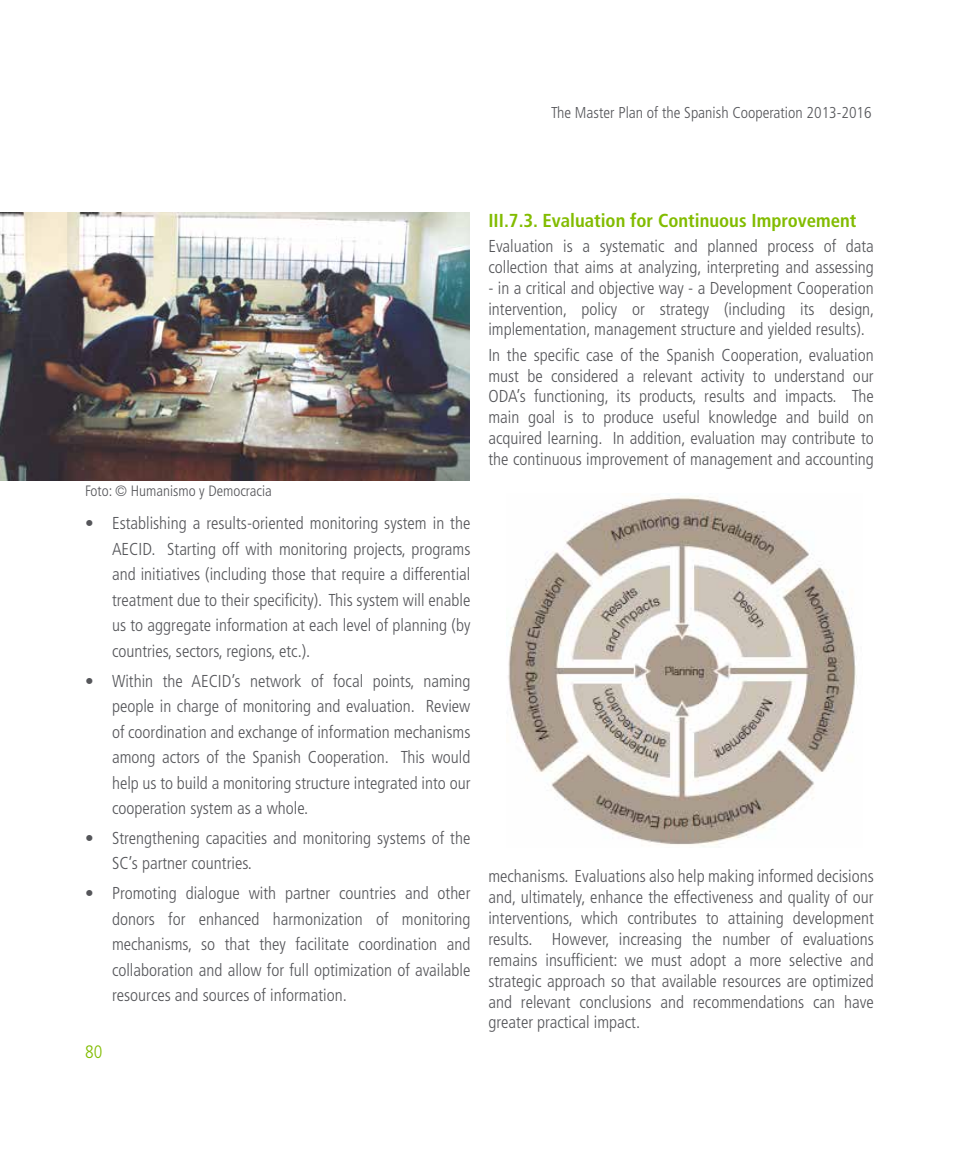
<style>
.page{position:relative;width:978px;height:1149px;background:#fff}
.page>*{position:absolute;margin:0;border:0;box-sizing:border-box;transform-origin:0 0}
.t1{font:700 condensed 18.75px "Frutiger";color:#82bc00}
.t2{font:300 condensed 18px "Frutiger";color:#82bc00}
.t3{font:300 condensed 17.25px/25.5px "Frutiger";color:#55565a;text-align:justify}
.t4{font:300 condensed 15.75px "Frutiger";color:#55565a}
.t5{font:300 condensed 15px "Frutiger";color:#55565a}
</style>
<div class="page">
<img style="left:0;top:213px;width:470px;height:267px">
<img style="left:506px;top:496px;width:351px;height:350px">
<p class="t4" style="left:551px;top:104px;width:322px">The Master Plan of the Spanish Cooperation 2013-2016</p>
<p class="t5" style="left:85px;top:482px;width:188px">Foto: © Humanismo y Democracia</p>
<p class="t3" style="left:112px;top:510px;width:360px;text-indent:-27px">• Establishing a results-oriented monitoring system in the AECID. Starting off with monitoring projects, programs and initiatives (including those that require a differential treatment due to their specificity). This system will enable us to aggregate information at each level of planning (by countries, sectors, regions, etc.).</p>
<p class="t3" style="left:112px;top:668px;width:360px;text-indent:-27px">• Within the AECID’s network of focal points, naming people in charge of monitoring and evaluation. Review of coordination and exchange of information mechanisms among actors of the Spanish Cooperation. This would help us to build a monitoring structure integrated into our cooperation system as a whole.</p>
<p class="t3" style="left:112px;top:825px;width:360px;text-indent:-27px">• Strengthening capacities and monitoring systems of the<br>SC’s partner countries.</p>
<p class="t3" style="left:112px;top:880px;width:360px;text-indent:-27px">• Promoting dialogue with partner countries and other donors for enhanced harmonization of monitoring mechanisms, so that they facilitate coordination and collaboration and allow for full optimization of available resources and sources of information.</p>
<p class="t2" style="left:85px;top:1041px;width:19px">80</p>
<p class="t1" style="left:488px;top:209px;width:370px">III.7.3. Evaluation for Continuous Improvement</p>
<p class="t3" style="left:488px;top:236px;width:387px;line-height:20.9px">Evaluation is a systematic and planned process of data collection that aims at analyzing, interpreting and assessing</p>
<p class="t3" style="left:488px;top:277px;width:388px;line-height:20.9px">- in a critical and objective way - a Development Cooperation intervention, policy or strategy (including its design, implementation, management structure and yielded results).</p>
<p class="t3" style="left:488px;top:344px;width:387px;line-height:20.9px">In the specific case of the Spanish Cooperation, evaluation must be considered a relevant activity to understand our ODA’s functioning, its products, results and impacts. The main goal is to produce useful knowledge and build on acquired learning. In addition, evaluation may contribute to the continuous improvement of management and accounting</p>
<p class="t3" style="left:488px;top:865px;width:387px;line-height:20.9px">mechanisms. Evaluations also help making informed decisions and, ultimately, enhance the effectiveness and quality of our interventions, which contributes to attaining development results. However, increasing the number of evaluations remains insufficient: we must adopt a more selective and strategic approach so that available resources are optimized and relevant conclusions and recommendations can have greater practical impact.</p>
</div>
